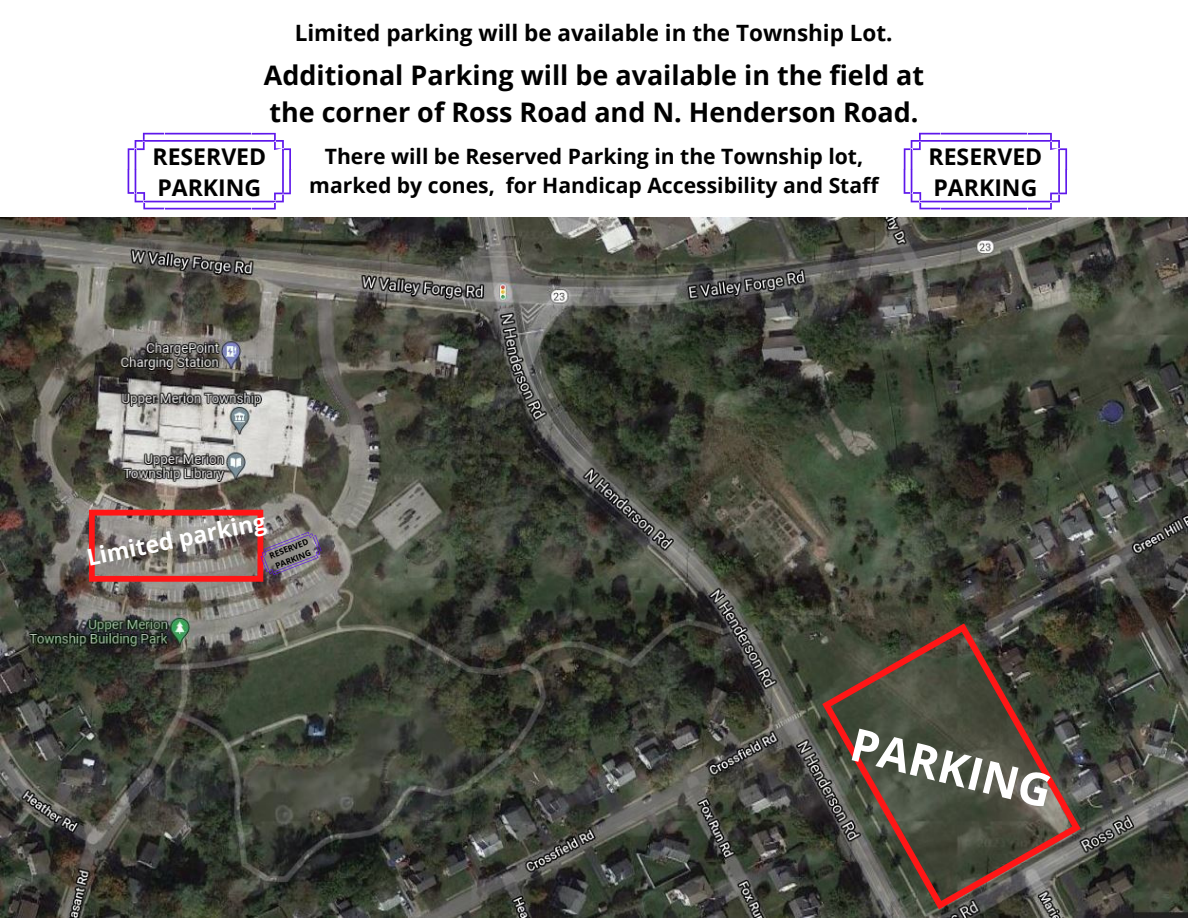
<style>
.page{position:relative;width:1188px;height:918px;background:#fff}
.page>*{position:absolute;margin:0;border:0;box-sizing:border-box;transform-origin:0 0}
.t1{font:700 45.45px "Open Sans";color:#fff}
.t2{font:700 27px/37.2px "Open Sans";color:#000}
.t3{font:700 23.1px/31.5px "Open Sans";color:#000}
.t4{font:700 23.1px "Open Sans";color:#fff}
.t5{font:700 22.5px "Open Sans";color:#000}
.t6{font:700 21.15px/29.2px "Open Sans";color:#000;text-align:center}
.t7{font:700 8.4px/11.4px "Open Sans";color:#000}
</style>
<div class="page">
<img style="left:0;top:217px;width:1188px;height:701px">
<svg style="left:822px;top:623px;width:259px;height:286px;background:#55493e"></svg>
<svg style="left:128px;top:133px;width:163px;height:77px"></svg>
<svg style="left:89px;top:510px;width:235px;height:72px;background:#996f6d"></svg>
<svg style="left:904px;top:133px;width:163px;height:77px"></svg>
<p class="t5" style="left:295px;top:17px;width:599px">Limited parking will be available in the Township Lot.</p>
<p class="t2" style="left:264px;top:56px;width:662px">Additional Parking will be available in the field at the corner of Ross Road and N. Henderson Road.</p>
<p class="t3" style="left:152px;top:140px;width:115px">RESERVED<br>PARKING</p>
<p class="t6" style="left:309px;top:141px;width:571px">There will be Reserved Parking in the Township lot, marked by cones, for Handicap Accessibility and Staff</p>
<p class="t3" style="left:929px;top:140px;width:115px">RESERVED<br>PARKING</p>
<p class="t4" style="left:84px;top:542px;width:184px;rotate:-12deg">Limited parking</p>
<p class="t7" style="left:268px;top:550px;width:43px;rotate:-21deg">RESERVED<br>PARKING</p>
<p class="t1" style="left:859px;top:712px;width:206px;rotate:14deg">PARKING</p>
</div>
